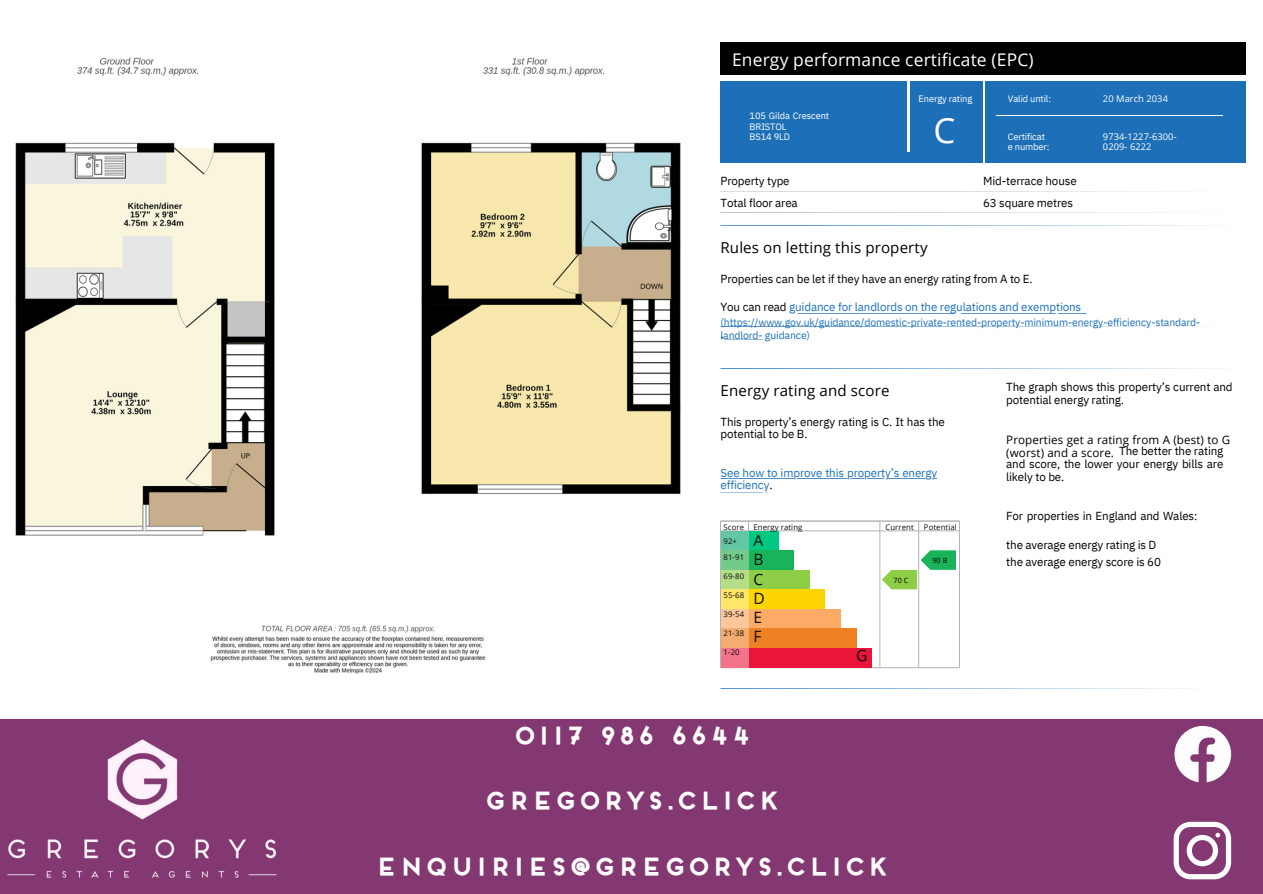
<style>
.page{position:relative;width:1263px;height:894px;background:#fff}
.page>*{position:absolute;margin:0;border:0;box-sizing:border-box;transform-origin:0 0}
.t1{font:34.8px "Open Sans";color:#fff}
.t2{font:700 24px "Frontage";color:#fefdfe}
.t3{font:17.4px "Open Sans";letter-spacing:.01em;color:#fff}
.t4{font:15.6px "Open Sans";color:#0b0c0c}
.t5{font:15.15px "Open Sans";letter-spacing:.01em;color:#000}
.t6{font:11.55px/12.8px "IBM Plex Sans";letter-spacing:-.01em;color:#000}
.t7{font:11.55px/12.8px "IBM Plex Sans";letter-spacing:-.01em;color:#1d70b8}
.t8{font:11.55px/12.8px "Open Sans";letter-spacing:.01em;color:#000}
.t9{font:10.5px/13.5px "IBM Plex Sans";letter-spacing:-.01em;color:#1d70b8}
.t10{font:9.3px/10.4px "IBM Plex Sans";letter-spacing:-.01em;color:#fff}
.t11{font:9.3px/10.4px "Open Sans";letter-spacing:.01em;color:#fff}
.t12{font:7.8px/13.5px "Open Sans";letter-spacing:.01em;color:#0b0c0c}
.t13{font:7.2px "Open Sans";color:#000}
.s1{color:#000}
</style>
<div class="page">
<div style="left:0;top:719px;width:1263px;height:174px;background:#833871"></div>
<img style="left:7px;top:739px;width:270px;height:139px">
<svg style="left:1174px;top:725px;width:57px;height:57px"></svg>
<svg style="left:1174px;top:821px;width:57px;height:57px"></svg>
<img style="left:15px;top:42px;width:738px;height:631px">
<svg style="left:720px;top:491px;width:33px;height:1px"></svg>
<svg style="left:720px;top:339px;width:46px;height:1px"></svg>
<svg style="left:720px;top:478px;width:217px;height:1px"></svg>
<hr style="left:748px;top:521px;width:1px;height:146px;background:#b1b4b6">
<hr style="left:880px;top:521px;width:1px;height:146px;background:#b1b4b6">
<hr style="left:918px;top:521px;width:1px;height:146px;background:#b1b4b6">
<hr style="left:720px;top:530px;width:239px;height:1px;background:#b1b4b6">
<hr style="left:720px;top:520px;width:239px;height:1px;background:#b1b4b6">
<hr style="left:720px;top:521px;width:1px;height:146px;background:#b1b4b6">
<hr style="left:959px;top:521px;width:1px;height:146px;background:#b1b4b6">
<hr style="left:720px;top:667px;width:239px;height:1px;background:#b1b4b6">
<div style="left:748px;top:530px;width:31px;height:20px;background:#00c781"></div>
<div style="left:748px;top:550px;width:46px;height:19px;background:#19b459"></div>
<div style="left:748px;top:569px;width:62px;height:20px;background:#8dce46"></div>
<div style="left:748px;top:589px;width:77px;height:19px;background:#ffd500"></div>
<div style="left:748px;top:608px;width:93px;height:20px;background:#fcaa65"></div>
<div style="left:748px;top:628px;width:108px;height:19px;background:#ef8023"></div>
<div style="left:748px;top:647px;width:124px;height:20px;background:#e9153b"></div>
<div style="left:720px;top:530px;width:28px;height:20px;background:#64c7a4"></div>
<div style="left:720px;top:550px;width:28px;height:19px;background:#72ca8b"></div>
<div style="left:720px;top:569px;width:28px;height:20px;background:#b4df86"></div>
<div style="left:720px;top:589px;width:28px;height:19px;background:#ffe666"></div>
<div style="left:720px;top:608px;width:28px;height:20px;background:#fdc79b"></div>
<div style="left:720px;top:628px;width:28px;height:19px;background:#f4ac71"></div>
<div style="left:720px;top:647px;width:28px;height:20px;background:#f2738a"></div>
<svg style="left:882px;top:550px;width:74px;height:39px"></svg>
<svg style="left:720px;top:191px;width:441px;height:1px"></svg>
<svg style="left:720px;top:212px;width:441px;height:1px"></svg>
<svg style="left:720px;top:225px;width:495px;height:1px"></svg>
<svg style="left:720px;top:368px;width:495px;height:1px"></svg>
<svg style="left:720px;top:688px;width:467px;height:1px"></svg>
<svg style="left:720px;top:326px;width:477px;height:1px"></svg>
<svg style="left:797px;top:313px;width:290px;height:1px"></svg>
<div style="left:720px;top:43px;width:525px;height:31px;background:#000"></div>
<div style="left:720px;top:82px;width:525px;height:81px;background:#1d70b8"></div>
<hr style="left:907px;top:82px;width:2px;height:70px;background:#fff">
<hr style="left:983px;top:82px;width:2px;height:81px;background:#fff">
<hr style="left:996px;top:115px;width:226px;height:1px;background:#fff">
<p class="t3" style="left:732px;top:48px;width:303px">Energy performance certificate (EPC)</p>
<h6 class="t10" style="left:749px;top:111px;width:81px">105 Gilda Crescent<br>BRISTOL<br>BS14 9LD</h6>
<h5 class="t6" style="left:720px;top:170px;width:79px;line-height:21.5px">Property type<br>Total floor area</h5>
<h6 class="t10" style="left:919px;top:93px;width:55px">Energy rating</h6>
<h4 class="t1" style="left:934px;top:105px;width:23px">C</h4>
<h4 class="t10" style="left:1008px;top:93px;width:45px">Valid until:</h4>
<h6 class="t10" style="left:1008px;top:131px;width:43px">Certificat e number:</h6>
<h4 class="t6" style="left:983px;top:170px;width:95px;line-height:21.5px">Mid-terrace house<br>63 square metres</h4>
<p class="t5" style="left:720px;top:237px;width:209px">Rules on letting this property</p>
<h3 class="t11" style="left:1103px;top:93px;width:67px">20 March 2034</h3>
<h4 class="t11" style="left:1103px;top:131px;width:75px">9734-1227-6300-<br>0209- 6222</h4>
<h4 class="t6" style="left:720px;top:272px;width:314px">Properties can be let if they have an energy rating from A to E.</h4>
<h4 class="t7" style="left:720px;top:300px;width:362px"><span class="s1">You can read</span> guidance for landlords on the regulations and exemptions</h4>
<h4 class="t6" style="left:720px;top:327px;width:5px">.</h4>
<p class="t9" style="left:720px;top:315px;width:481px">(https://www.gov.uk/guidance/domestic-private-rented-property-minimum-energy-efficiency-standard&shy;landlord- guidance)</p>
<p class="t5" style="left:720px;top:380px;width:170px">Energy rating and score</p>
<h4 class="t6" style="left:720px;top:415px;width:226px">This property’s energy rating is C. It has the potential to be B.</h4>
<h3 class="t7" style="left:720px;top:466px;width:218px">See how to improve this property’s energy efficiency<span class="s1">.</span></h3>
<p class="t12" style="left:724px;top:520px;width:22px">Score<br>92+</p>
<p class="t12" style="left:724px;top:550px;width:22px">81-91</p>
<p class="t12" style="left:724px;top:569px;width:22px">69-80</p>
<p class="t12" style="left:724px;top:588px;width:22px">55-68</p>
<p class="t12" style="left:724px;top:607px;width:22px">39-54</p>
<p class="t12" style="left:724px;top:626px;width:22px">21-38</p>
<p class="t12" style="left:724px;top:645px;width:18px">1-20</p>
<p class="t12" style="left:754px;top:520px;width:50px">Energy rating</p>
<p class="t4" style="left:754px;top:529px;width:11px">A</p>
<p class="t4" style="left:754px;top:548px;width:12px">B</p>
<p class="t4" style="left:754px;top:567px;width:11px">C</p>
<p class="t4" style="left:754px;top:586px;width:13px">D</p>
<p class="t4" style="left:754px;top:606px;width:10px">E</p>
<p class="t4" style="left:754px;top:625px;width:10px">F</p>
<h6 class="t2" style="left:512px;top:725px;width:240px">0117 986 6644</h6>
<h6 class="t2" style="left:483px;top:791px;width:299px">GREGORYS.CLICK</h6>
<p class="t12" style="left:885px;top:520px;width:30px">Current</p>
<h4 class="t12" style="left:924px;top:520px;width:34px">Potential</h4>
<p class="t13" style="left:893px;top:574px;width:16px">70 C</p>
<h1 class="t13" style="left:932px;top:555px;width:17px">90 B</h1>
<p class="t4" style="left:856px;top:644px;width:13px">G</p>
<h6 class="t2" style="left:374px;top:856px;width:517px">ENQUIRIES@GREGORYS.CLICK</h6>
<p class="t6" style="left:1006px;top:380px;width:228px">The graph shows this property’s current and potential energy rating.</p>
<h1 class="t8" style="left:1006px;top:433px;width:226px">Properties get a rating from A (best) to G (worst) and a score.</h1>
<h4 class="t6" style="left:1006px;top:444px;width:219px;text-align:justify;text-indent:113px">The better the rating and score, the lower your energy bills are likely to be.</h4>
<h4 class="t6" style="left:1006px;top:509px;width:193px">For properties in England and Wales:</h4>
<h4 class="t6" style="left:1006px;top:535px;width:156px;line-height:17.5px">the average energy rating is D the average energy score is 60</h4>
</div>
